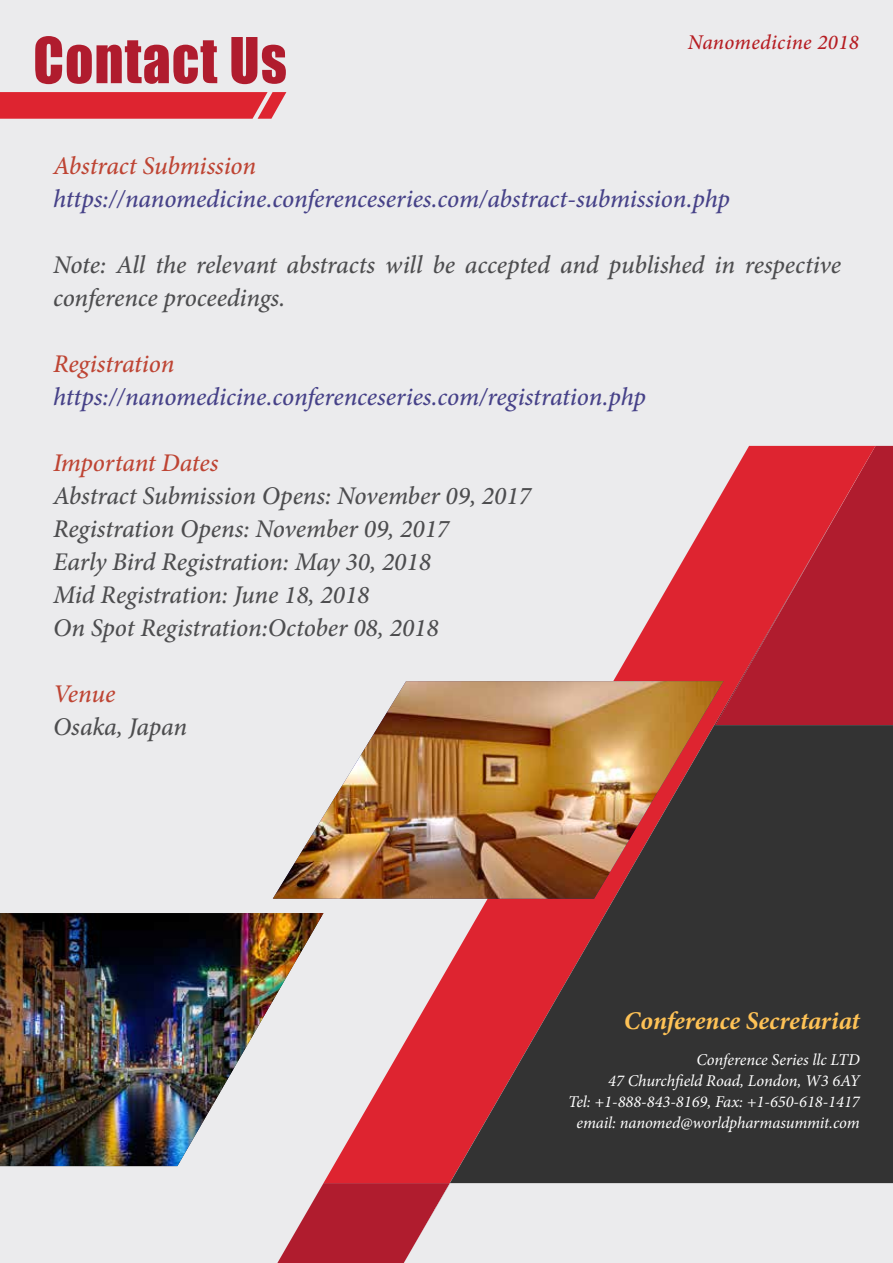
<style>
.page{position:relative;width:893px;height:1263px;background:#ebebed}
.page>*{position:absolute;margin:0;border:0;box-sizing:border-box;transform-origin:0 0}
.t1{font:58.35px "Impact";letter-spacing:.02em;color:#b01c2e;scale:.95 1}
.t2{font:italic 500 25.5px/33px "Minion Pro";letter-spacing:-.005em;color:#4d4d4f}
.t3{font:italic 500 25.5px "Minion Pro";letter-spacing:-.005em;color:#464188}
.t4{font:italic 500 25.5px "Minion Pro";letter-spacing:-.01em;color:#be4433}
.t5{font:italic 700 25.5px "Minion Pro";letter-spacing:-.005em;color:#fec256}
.t6{font:italic 500 21px "Minion Pro";letter-spacing:.015em;color:#b61d22}
.t7{font:italic 16.5px/21px "Minion Pro";letter-spacing:-.005em;color:#fff;text-align:right}
</style>
<div class="page">
<div style="left:875px;top:446px;width:18px;height:279px;background:#b01c2e"></div>
<svg style="left:272px;top:446px;width:603px;height:738px"></svg>
<svg style="left:272px;top:1183px;width:162px;height:80px"></svg>
<img style="left:392px;top:1207px;width:43px;height:56px">
<img style="left:434px;top:1130px;width:46px;height:80px">
<img style="left:698px;top:673px;width:16px;height:8px">
<img style="left:830px;top:446px;width:45px;height:78px">
<img style="left:714px;top:479px;width:142px;height:246px">
<svg style="left:450px;top:725px;width:443px;height:458px;background:#4c3234"></svg>
<svg style="left:0;top:92px;width:286px;height:27px;background:#de2e3a"></svg>
<img style="left:0;top:913px;width:323px;height:253px">
<img style="left:273px;top:681px;width:451px;height:218px">
<h1 class="t1" style="left:33px;top:15px;width:268px">Contact Us</h1>
<p class="t6" style="left:688px;top:28px;width:173px">Nanomedicine 2018</p>
<p class="t4" style="left:53px;top:149px;width:205px">Abstract Submission</p>
<p class="t3" style="left:53px;top:182px;width:678px">https://nanomedicine.conferenceseries.com/abstract-submission.php</p>
<p class="t2" style="left:53px;top:249px;width:790px">Note: All the relevant abstracts will be accepted and published in respective conference proceedings.</p>
<p class="t4" style="left:53px;top:347px;width:123px">Registration</p>
<p class="t3" style="left:53px;top:380px;width:594px">https://nanomedicine.conferenceseries.com/registration.php</p>
<p class="t4" style="left:53px;top:446px;width:167px">Important Dates</p>
<p class="t2" style="left:53px;top:480px;width:479px">Abstract Submission Opens: November 09, 2017<br>Registration Opens: November 09, 2017<br>Early Bird Registration: May 30, 2018<br>Mid Registration: June 18, 2018<br>On Spot Registration:October 08, 2018</p>
<p class="t4" style="left:53px;top:677px;width:64px">Venue</p>
<p class="t2" style="left:53px;top:711px;width:136px">Osaka, Japan</p>
<p class="t5" style="left:624px;top:1003px;width:237px">Conference Secretariat</p>
<p class="t7" style="left:568px;top:1049px;width:293px">Conference Series llc LTD<br>47 Churchfield Road, London, W3 6AY<br>Tel: +1-888-843-8169, Fax: +1-650-618-1417 email: nanomed@worldpharmasummit.com</p>
</div>
